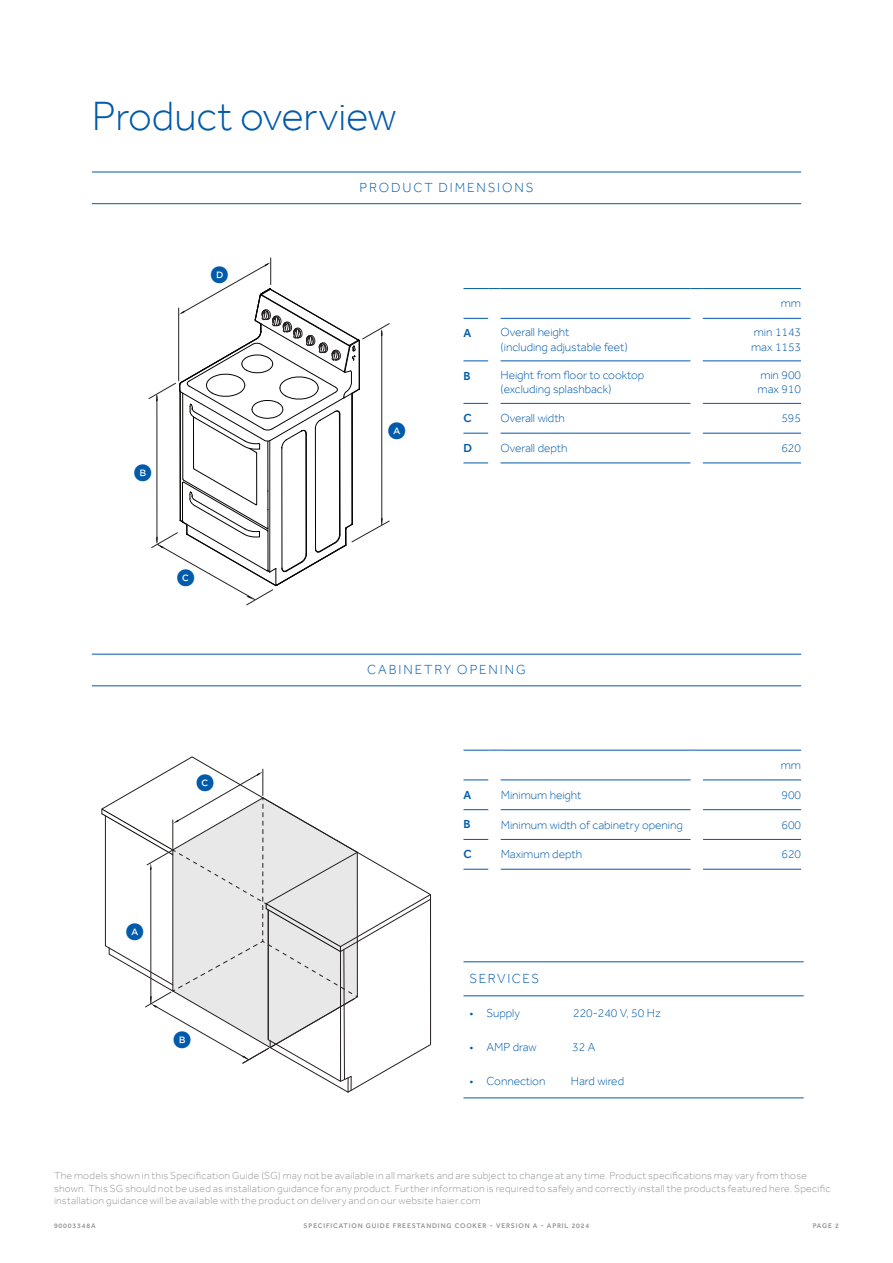
<style>
.page{position:relative;width:893px;height:1263px;background:#fff}
.page>*{position:absolute;margin:0;border:0;box-sizing:border-box;transform-origin:0 0}
.t1{font:300 42px "Effra";letter-spacing:-.005em;color:#015aaa}
.t2{font:18px "Gotham FP Nos Bold Half";color:#015aaa}
.Table__Sub_Heading__left-aligned{font:300 13.5px "Effra";letter-spacing:.14em;color:#015aaa}
.Table__Sub_Heading__left-aligned-2{font:300 13.5px "Effra";letter-spacing:.12em;color:#015aaa}
.Table__Sub_Heading__left-aligned-3{font:300 12px/14.4px "Effra";letter-spacing:-.005em;color:#015aaa}
.Paragraph_Style_1{font:300 12px "Effra";letter-spacing:-.005em;color:#015aaa}
.Table__Dimensions__numbers{font:300 12px "Effra";letter-spacing:-.005em;color:#015aaa}
.Table__FP_Numbers__left-aligned{font:500 12px "Effra";color:#015aaa}
.Table__Sub_Heading__right-aligned{font:300 12px "Effra";color:#015aaa}
.t3{font:300 10.5px/12.6px "Effra";letter-spacing:.025em;color:#939598}
.t4{font:500 6.9px "Effra";letter-spacing:.12em;color:#939598}
</style>
<div class="page">
<hr style="left:92px;top:203px;width:709px;height:1px;background:#015aaa">
<hr style="left:92px;top:172px;width:709px;height:1px;background:#015aaa">
<hr style="left:92px;top:654px;width:709px;height:1px;background:#015aaa">
<hr style="left:92px;top:685px;width:709px;height:1px;background:#015aaa">
<svg style="left:102px;top:769px;width:329px;height:323px"></svg>
<hr style="left:268px;top:910px;width:1px;height:130px;background:#231f20">
<hr style="left:269px;top:441px;width:1px;height:131px;background:#231f20">
<hr style="left:339px;top:414px;width:1px;height:121px;background:#040503">
<hr style="left:340px;top:414px;width:1px;height:121px;background:#040503">
<hr style="left:193px;top:417px;width:1px;height:51px;background:#040503">
<hr style="left:182px;top:394px;width:1px;height:85px;background:#040503">
<hr style="left:256px;top:453px;width:1px;height:51px;background:#040503">
<hr style="left:315px;top:428px;width:1px;height:121px;background:#040503">
<hr style="left:282px;top:448px;width:1px;height:120px;background:#040503">
<hr style="left:268px;top:441px;width:1px;height:130px;background:#040503">
<hr style="left:306px;top:434px;width:1px;height:120px;background:#040503">
<hr style="left:352px;top:393px;width:1px;height:131px;background:#040503">
<hr style="left:180px;top:391px;width:1px;height:129px;background:#040503">
<hr style="left:381px;top:331px;width:1px;height:193px;background:#262220">
<hr style="left:157px;top:396px;width:1px;height:146px;background:#262220">
<svg style="left:151px;top:468px;width:238px;height:137px"></svg>
<svg style="left:149px;top:258px;width:240px;height:196px"></svg>
<hr style="left:463px;top:961px;width:341px;height:1px;background:#015aaa">
<hr style="left:463px;top:995px;width:341px;height:1px;background:#015aaa">
<hr style="left:463px;top:1097px;width:341px;height:1px;background:#015aaa">
<svg style="left:463px;top:288px;width:38px;height:1px"></svg>
<hr style="left:501px;top:288px;width:189px;height:1px;background:#015aaa">
<svg style="left:690px;top:288px;width:13px;height:1px"></svg>
<hr style="left:703px;top:288px;width:98px;height:1px;background:#015aaa">
<hr style="left:501px;top:318px;width:189px;height:1px;background:#015aaa">
<hr style="left:703px;top:318px;width:98px;height:1px;background:#015aaa">
<svg style="left:463px;top:361px;width:25px;height:1px"></svg>
<hr style="left:501px;top:361px;width:189px;height:1px;background:#015aaa">
<hr style="left:703px;top:361px;width:98px;height:1px;background:#015aaa">
<svg style="left:463px;top:403px;width:25px;height:1px"></svg>
<hr style="left:501px;top:403px;width:189px;height:1px;background:#015aaa">
<hr style="left:703px;top:403px;width:98px;height:1px;background:#015aaa">
<svg style="left:463px;top:433px;width:25px;height:1px"></svg>
<hr style="left:501px;top:433px;width:189px;height:1px;background:#015aaa">
<hr style="left:703px;top:433px;width:98px;height:1px;background:#015aaa">
<svg style="left:463px;top:318px;width:25px;height:1px"></svg>
<svg style="left:463px;top:463px;width:25px;height:1px"></svg>
<hr style="left:501px;top:463px;width:189px;height:1px;background:#015aaa">
<hr style="left:703px;top:463px;width:98px;height:1px;background:#015aaa">
<svg style="left:463px;top:780px;width:25px;height:1px"></svg>
<hr style="left:501px;top:780px;width:190px;height:1px;background:#015aaa">
<hr style="left:703px;top:780px;width:98px;height:1px;background:#015aaa">
<svg style="left:463px;top:809px;width:25px;height:1px"></svg>
<hr style="left:501px;top:809px;width:190px;height:1px;background:#015aaa">
<hr style="left:703px;top:809px;width:98px;height:1px;background:#015aaa">
<svg style="left:463px;top:839px;width:25px;height:1px"></svg>
<hr style="left:501px;top:839px;width:190px;height:1px;background:#015aaa">
<hr style="left:703px;top:839px;width:98px;height:1px;background:#015aaa">
<svg style="left:463px;top:869px;width:25px;height:1px"></svg>
<hr style="left:501px;top:869px;width:190px;height:1px;background:#015aaa">
<hr style="left:703px;top:869px;width:98px;height:1px;background:#015aaa">
<svg style="left:463px;top:750px;width:38px;height:1px"></svg>
<hr style="left:501px;top:750px;width:190px;height:1px;background:#015aaa">
<svg style="left:691px;top:750px;width:12px;height:1px"></svg>
<hr style="left:703px;top:750px;width:98px;height:1px;background:#015aaa">
<p class="t1" style="left:92px;top:91px;width:306px">Product overview</p>
<p class="t2" style="left:210px;top:266px;width:20px">D</p>
<p class="t2" style="left:134px;top:465px;width:20px">B</p>
<p class="t2" style="left:177px;top:570px;width:20px">C</p>
<p class="t2" style="left:196px;top:774px;width:20px">C</p>
<p class="t2" style="left:126px;top:923px;width:20px">A</p>
<p class="t2" style="left:173px;top:1032px;width:20px">B</p>
<p class="Table__Sub_Heading__left-aligned" style="left:360px;top:180px;width:175px">PRODUCT DIMENSIONS</p>
<p class="Table__FP_Numbers__left-aligned" style="left:463px;top:326px;width:9px">A</p>
<p class="Table__Sub_Heading__left-aligned-3" style="left:501px;top:325px;width:70px">Overall height</p>
<p class="Table__Sub_Heading__left-aligned-3" style="left:501px;top:339px;width:129px">(including adjustable feet)</p>
<p class="Table__Sub_Heading__right-aligned" style="left:781px;top:296px;width:22px">mm</p>
<p class="Paragraph_Style_1" style="left:754px;top:325px;width:49px">min 1143</p>
<p class="Paragraph_Style_1" style="left:751px;top:340px;width:51px">max 1153</p>
<p class="t2" style="left:388px;top:423px;width:20px">A</p>
<p class="Table__FP_Numbers__left-aligned" style="left:463px;top:368px;width:9px">B</p>
<p class="Table__Sub_Heading__left-aligned-3" style="left:501px;top:368px;width:145px">Height from floor to cooktop (excluding splashback)</p>
<p class="Paragraph_Style_1" style="left:760px;top:368px;width:42px">min 900</p>
<p class="Paragraph_Style_1" style="left:758px;top:382px;width:45px">max 910</p>
<p class="Table__FP_Numbers__left-aligned" style="left:463px;top:411px;width:10px">C</p>
<p class="Table__Sub_Heading__left-aligned-3" style="left:501px;top:411px;width:66px">Overall width</p>
<p class="Paragraph_Style_1" style="left:781px;top:411px;width:21px">595</p>
<p class="Table__FP_Numbers__left-aligned" style="left:463px;top:441px;width:10px">D</p>
<p class="Table__Sub_Heading__left-aligned-3" style="left:501px;top:441px;width:68px">Overall depth</p>
<p class="Paragraph_Style_1" style="left:781px;top:441px;width:21px">620</p>
<p class="Table__Sub_Heading__left-aligned" style="left:367px;top:662px;width:160px">CABINETRY OPENING</p>
<p class="Table__Dimensions__numbers" style="left:781px;top:758px;width:22px">mm</p>
<p class="Table__FP_Numbers__left-aligned" style="left:463px;top:787px;width:9px">A</p>
<p class="Table__Sub_Heading__left-aligned-3" style="left:501px;top:787px;width:82px">Minimum height</p>
<p class="Table__Dimensions__numbers" style="left:782px;top:788px;width:21px">900</p>
<p class="Table__FP_Numbers__left-aligned" style="left:463px;top:817px;width:9px">B</p>
<p class="Table__Sub_Heading__left-aligned-3" style="left:501px;top:817px;width:184px">Minimum width of cabinetry opening</p>
<p class="Table__Dimensions__numbers" style="left:782px;top:817px;width:21px">600</p>
<p class="Table__FP_Numbers__left-aligned" style="left:463px;top:847px;width:10px">C</p>
<p class="Table__Sub_Heading__left-aligned-3" style="left:501px;top:847px;width:83px">Maximum depth</p>
<p class="Table__Dimensions__numbers" style="left:782px;top:847px;width:21px">620</p>
<p class="Table__Sub_Heading__left-aligned-2" style="left:469px;top:971px;width:71px">SERVICES</p>
<p class="Table__Sub_Heading__left-aligned-3" style="left:469px;top:1005px;width:52px">• Supply</p>
<p class="Table__Sub_Heading__left-aligned-3" style="left:573px;top:1005px;width:89px">220-240 V, 50 Hz</p>
<p class="Table__Sub_Heading__left-aligned-3" style="left:469px;top:1039px;width:69px">• AMP draw</p>
<p class="Table__Sub_Heading__left-aligned-3" style="left:572px;top:1039px;width:25px">32 A</p>
<p class="Table__Sub_Heading__left-aligned-3" style="left:469px;top:1073px;width:77px">• Connection</p>
<p class="Table__Sub_Heading__left-aligned-3" style="left:571px;top:1073px;width:55px">Hard wired</p>
<p class="t3" style="left:54px;top:1169px;width:778px">The models shown in this Specification Guide (SG) may not be available in all markets and are subject to change at any time. Product specifications may vary from those shown. This SG should not be used as installation guidance for any product. Further information is required to safely and correctly install the products featured here. Specific installation guidance will be available with the product on delivery and on our website haier.com</p>
<p class="t4" style="left:54px;top:1222px;width:43px">90003348A</p>
<p class="t4" style="left:304px;top:1222px;width:105px">SPECIFICATION GUIDE FREESTANDING</p>
<p class="t4" style="left:455px;top:1222px;width:136px">COOKER - VERSION A - APRIL 2024</p>
<p class="t4" style="left:813px;top:1222px;width:28px">PAGE 2</p>
</div>
